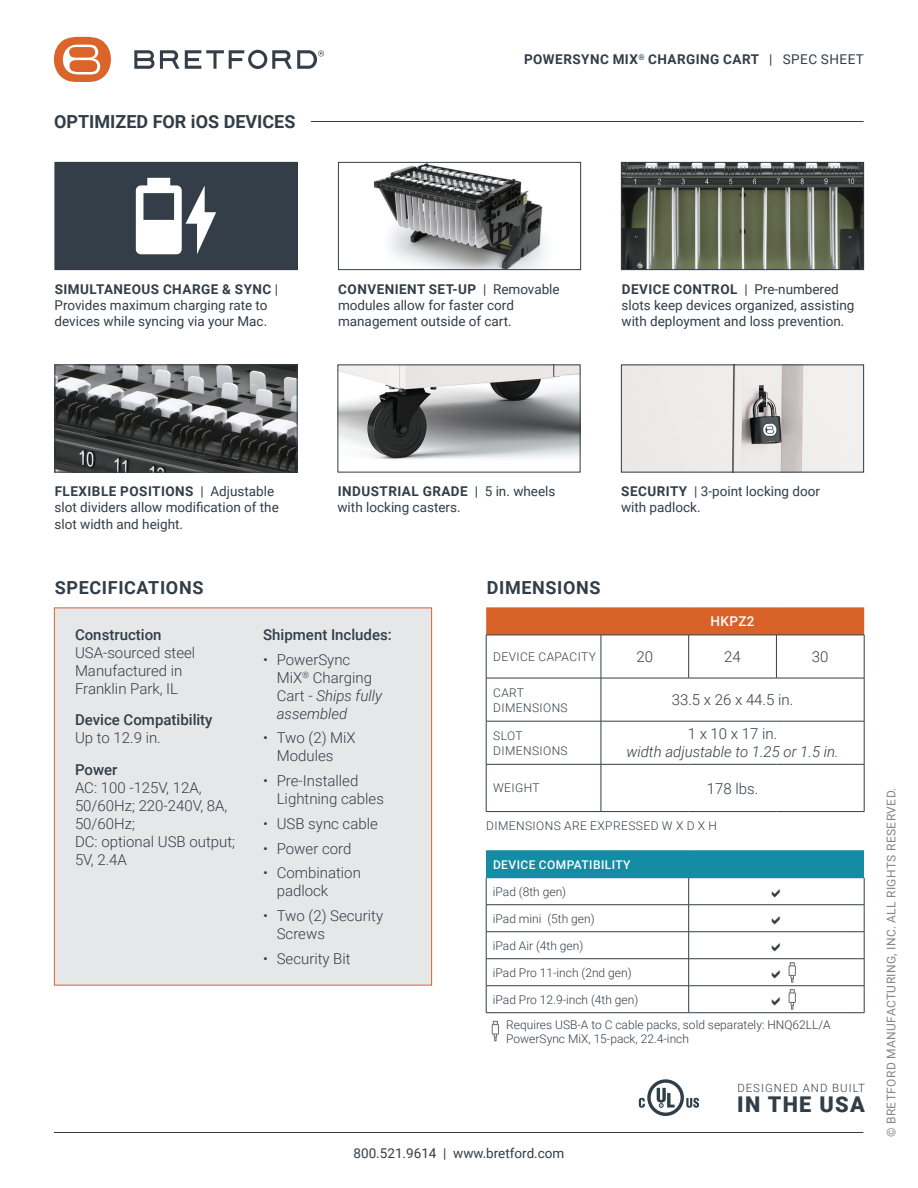
<style>
.page{position:relative;width:918px;height:1188px;background:#fff}
.page>*{position:absolute;margin:0;border:0;box-sizing:border-box;transform-origin:0 0}
.t1{font:900 21.75px "Roboto";letter-spacing:.06em;color:#323d47}
.t2{font:700 18px "Roboto";letter-spacing:.035em;color:#323d47}
.t3{font:700 18px "Roboto";color:#323d47}
.t4{font:300 15px/18px "Roboto";color:#323d47}
.t5{font:500 15px/18px "Roboto";color:#323d47}
.t6{font:italic 300 15px/18px "Roboto";color:#323d47;text-align:center}
.t7{font:13.5px/16.2px "Roboto";color:#323d47}
.t8{font:700 13.5px "Roboto";letter-spacing:.035em;color:#323d47}
.t9{font:500 13.5px "Roboto";letter-spacing:.035em;color:#fff}
.t10{font:300 12px/14.4px "Roboto";color:#323d47}
.t11{font:300 12px/15px "Roboto";letter-spacing:.035em;color:#323d47}
.t12{font:12px "Roboto";letter-spacing:.035em;color:#84848c}
.t13{font:500 12px "Roboto";letter-spacing:.035em;color:#fff}
.t14{font:300 11.4px "Roboto";letter-spacing:.09em;color:#323d47}
.s1{font-weight:400}
.s2{font-weight:700}
.s3{font-weight:500}
.s4{font-weight:300}
.s5{font-style:italic}
.s6{font-style:normal}
</style>
<div class="page">
<svg style="left:134px;top:50px;width:20px;height:19px"></svg>
<svg style="left:54px;top:37px;width:57px;height:45px"></svg>
<svg style="left:160px;top:50px;width:164px;height:19px"></svg>
<hr style="left:54px;top:1132px;width:809px;height:1px;background:#323d47">
<svg style="left:639px;top:1079px;width:60px;height:37px"></svg>
<hr style="left:311px;top:121px;width:553px;height:1px;background:#323d47">
<div style="left:54px;top:607px;width:378px;height:379px;background:#e6e7e9"></div>
<div style="left:55px;top:162px;width:242px;height:108px;background:#333e48"></div>
<svg style="left:136px;top:178px;width:80px;height:76px"></svg>
<img style="left:373px;top:164px;width:173px;height:104px">
<div style="left:338px;top:162px;width:243px;height:108px;border:1px solid #323d47"></div>
<img style="left:623px;top:366px;width:239px;height:104px">
<div style="left:621px;top:364px;width:243px;height:108px;border:1px solid #323d47"></div>
<img style="left:623px;top:164px;width:239px;height:104px">
<div style="left:621px;top:162px;width:243px;height:108px;border:1px solid #323d47"></div>
<img style="left:57px;top:366px;width:239px;height:104px">
<div style="left:55px;top:364px;width:243px;height:108px;border:1px solid #323d47"></div>
<img style="left:340px;top:366px;width:238px;height:94px">
<div style="left:486px;top:609px;width:378px;height:26px;background:#d86228"></div>
<hr style="left:486px;top:608px;width:115px;height:1px;background:#d86228">
<hr style="left:601px;top:608px;width:88px;height:1px;background:#d86228">
<hr style="left:689px;top:608px;width:87px;height:1px;background:#d86228">
<hr style="left:776px;top:608px;width:88px;height:1px;background:#d86228">
<hr style="left:486px;top:635px;width:115px;height:1px;background:#323d47">
<hr style="left:486px;top:635px;width:1px;height:43px;background:#323d47">
<hr style="left:601px;top:635px;width:88px;height:1px;background:#323d47">
<hr style="left:601px;top:635px;width:1px;height:43px;background:#323d47">
<hr style="left:689px;top:635px;width:87px;height:1px;background:#323d47">
<hr style="left:688px;top:635px;width:1px;height:43px;background:#323d47">
<hr style="left:776px;top:635px;width:88px;height:1px;background:#323d47">
<hr style="left:776px;top:635px;width:1px;height:43px;background:#323d47">
<hr style="left:864px;top:635px;width:1px;height:43px;background:#323d47">
<hr style="left:486px;top:678px;width:115px;height:1px;background:#323d47">
<hr style="left:486px;top:678px;width:1px;height:43px;background:#323d47">
<hr style="left:601px;top:678px;width:88px;height:1px;background:#323d47">
<hr style="left:601px;top:678px;width:1px;height:43px;background:#323d47">
<hr style="left:689px;top:678px;width:87px;height:1px;background:#323d47">
<hr style="left:776px;top:678px;width:88px;height:1px;background:#323d47">
<hr style="left:864px;top:678px;width:1px;height:43px;background:#323d47">
<hr style="left:486px;top:721px;width:115px;height:1px;background:#323d47">
<hr style="left:486px;top:721px;width:1px;height:43px;background:#323d47">
<hr style="left:601px;top:721px;width:88px;height:1px;background:#323d47">
<hr style="left:601px;top:721px;width:1px;height:43px;background:#323d47">
<hr style="left:689px;top:721px;width:87px;height:1px;background:#323d47">
<hr style="left:776px;top:721px;width:88px;height:1px;background:#323d47">
<hr style="left:864px;top:721px;width:1px;height:43px;background:#323d47">
<hr style="left:486px;top:764px;width:115px;height:1px;background:#323d47">
<hr style="left:486px;top:765px;width:1px;height:46px;background:#323d47">
<hr style="left:601px;top:764px;width:88px;height:1px;background:#323d47">
<hr style="left:601px;top:765px;width:1px;height:46px;background:#323d47">
<hr style="left:689px;top:764px;width:87px;height:1px;background:#323d47">
<hr style="left:776px;top:764px;width:88px;height:1px;background:#323d47">
<hr style="left:864px;top:765px;width:1px;height:46px;background:#323d47">
<hr style="left:486px;top:811px;width:115px;height:1px;background:#323d47">
<hr style="left:601px;top:811px;width:88px;height:1px;background:#323d47">
<hr style="left:689px;top:811px;width:87px;height:1px;background:#323d47">
<hr style="left:776px;top:811px;width:88px;height:1px;background:#323d47">
<div style="left:486px;top:851px;width:378px;height:27px;background:#148ca3"></div>
<hr style="left:486px;top:904px;width:203px;height:1px;background:#323d47">
<hr style="left:689px;top:904px;width:175px;height:1px;background:#323d47">
<hr style="left:486px;top:931px;width:203px;height:1px;background:#323d47">
<hr style="left:689px;top:931px;width:175px;height:1px;background:#323d47">
<hr style="left:486px;top:958px;width:203px;height:1px;background:#323d47">
<hr style="left:689px;top:958px;width:175px;height:1px;background:#323d47">
<hr style="left:486px;top:985px;width:203px;height:1px;background:#323d47">
<svg style="left:486px;top:878px;width:1px;height:134px"></svg>
<hr style="left:689px;top:985px;width:175px;height:1px;background:#323d47">
<svg style="left:688px;top:878px;width:1px;height:134px"></svg>
<svg style="left:864px;top:878px;width:1px;height:135px"></svg>
<hr style="left:486px;top:1012px;width:203px;height:1px;background:#323d47">
<hr style="left:689px;top:1012px;width:175px;height:1px;background:#323d47">
<hr style="left:486px;top:850px;width:203px;height:1px;background:#148ca3">
<hr style="left:689px;top:850px;width:175px;height:1px;background:#148ca3">
<svg style="left:789px;top:962px;width:7px;height:21px"></svg>
<svg style="left:789px;top:989px;width:7px;height:21px"></svg>
<svg style="left:492px;top:1021px;width:7px;height:20px"></svg>
<h2 class="t3" style="left:54px;top:109px;width:243px">OPTIMIZED FOR iOS DEVICES</h2>
<p class="t8" style="left:524px;top:50px;width:342px">POWERSYNC MIX<sup>®</sup> CHARGING CART <span class="s1">| SPEC SHEET</span></p>
<p class="t7" style="left:55px;top:280px;width:225px"><span class="s2">SIMULTANEOUS CHARGE &amp; SYNC</span> |<br>Provides maximum charging rate to devices while syncing via your Mac.</p>
<p class="t7" style="left:338px;top:280px;width:223px"><span class="s2">CONVENIENT SET-UP</span> | Removable modules allow for faster cord management outside of cart.</p>
<p class="t7" style="left:622px;top:280px;width:234px"><span class="s2">DEVICE CONTROL</span> | Pre-numbered slots keep devices organized, assisting with deployment and loss prevention.</p>
<p class="t7" style="left:55px;top:483px;width:226px"><span class="s2">FLEXIBLE POSITIONS</span> | Adjustable slot dividers allow modification of the slot width and height.</p>
<p class="t7" style="left:621px;top:483px;width:201px"><span class="s2">SECURITY</span> | 3-point locking door with padlock.</p>
<p class="t7" style="left:338px;top:483px;width:219px"><span class="s2">INDUSTRIAL GRADE</span> | 5 in. wheels with locking casters.</p>
<p class="t2" style="left:55px;top:575px;width:150px">SPECIFICATIONS</p>
<p class="t4" style="left:75px;top:625px;width:122px"><span class="s3">Construction<br></span>USA-sourced steel<br>Manufactured in<br>Franklin Park, IL</p>
<p class="t5" style="left:75px;top:710px;width:139px">Device Compatibility<br><span class="s4">Up to 12.9 in.</span></p>
<p class="t4" style="left:75px;top:760px;width:162px"><span class="s3">Power<br></span>AC: 100 -125V, 12A,<br>50/60Hz; 220-240V, 8A,<br>50/60Hz;<br>DC: optional USB output;<br>5V, 2.4A</p>
<p class="t5" style="left:263px;top:625px;width:130px">Shipment Includes:</p>
<p class="t4" style="left:277px;top:650px;width:107px;text-indent:-14px">• PowerSync<br>MiX<sup>®</sup> Charging<br>Cart - <span class="s5">Ships fully assembled</span></p>
<p class="t4" style="left:263px;top:728px;width:94px;text-align:center">• Two (2) MiX<br>Modules</p>
<p class="t4" style="left:277px;top:771px;width:109px;text-indent:-14px">• Pre-Installed<br>Lightning cables</p>
<p class="t4" style="left:263px;top:814px;width:116px">• USB sync cable</p>
<p class="t4" style="left:263px;top:839px;width:90px">• Power cord</p>
<p class="t4" style="left:277px;top:863px;width:86px;text-indent:-14px">• Combination padlock</p>
<p class="t4" style="left:277px;top:906px;width:108px;text-indent:-14px">• Two (2) Security<br>Screws</p>
<p class="t4" style="left:263px;top:949px;width:89px">• Security Bit</p>
<p class="t2" style="left:487px;top:575px;width:115px">DIMENSIONS</p>
<p class="t9" style="left:710px;top:612px;width:46px">HKPZ2</p>
<p class="t11" style="left:493px;top:649px;width:104px">DEVICE CAPACITY</p>
<p class="t4" style="left:636px;top:647px;width:18px">20</p>
<p class="t4" style="left:724px;top:647px;width:18px">24</p>
<p class="t4" style="left:812px;top:647px;width:18px">30</p>
<p class="t11" style="left:493px;top:684px;width:76px">CART<br>DIMENSIONS</p>
<p class="t4" style="left:672px;top:690px;width:123px">33.5 x 26 x 44.5 in.</p>
<p class="t11" style="left:493px;top:728px;width:76px">SLOT<br>DIMENSIONS</p>
<p class="t6" style="left:626px;top:724px;width:214px"><span class="s6">1 x 10 x 17 in.<br></span>width adjustable to 1.25 or 1.5 in.</p>
<p class="t10" style="left:493px;top:781px;width:48px">WEIGHT</p>
<p class="t4" style="left:707px;top:779px;width:53px">178 lbs.</p>
<p class="t11" style="left:486px;top:818px;width:232px">DIMENSIONS ARE EXPRESSED W X D X H</p>
<p class="t13" style="left:493px;top:856px;width:139px">DEVICE COMPATIBILITY</p>
<p class="t10" style="left:493px;top:884px;width:75px">iPad (8th gen)</p>
<p class="t10" style="left:493px;top:911px;width:103px">iPad mini (5th gen)</p>
<p class="t10" style="left:493px;top:938px;width:92px">iPad Air (4th gen)</p>
<p class="t10" style="left:493px;top:965px;width:140px">iPad Pro 11-inch (2nd gen)</p>
<p class="t10" style="left:493px;top:992px;width:147px">iPad Pro 12.9-inch (4th gen)</p>
<p class="t10" style="left:506px;top:1017px;width:326px">Requires USB-A to C cable packs, sold separately: HNQ62LL/A<br>PowerSync MiX, 15-pack, 22.4-inch</p>
<p class="t14" style="left:737px;top:1080px;width:129px">DESIGNED AND BUILT</p>
<h1 class="t1" style="left:737px;top:1089px;width:129px">IN THE USA</h1>
<p class="t7" style="left:354px;top:1144px;width:212px">800.521.9614 | www.bretford.com</p>
<p class="t12" style="left:883px;top:1137px;width:351px;rotate:-90deg">© BRETFORD MANUFACTURING, INC. ALL RIGHTS RESERVED.</p>
</div>
